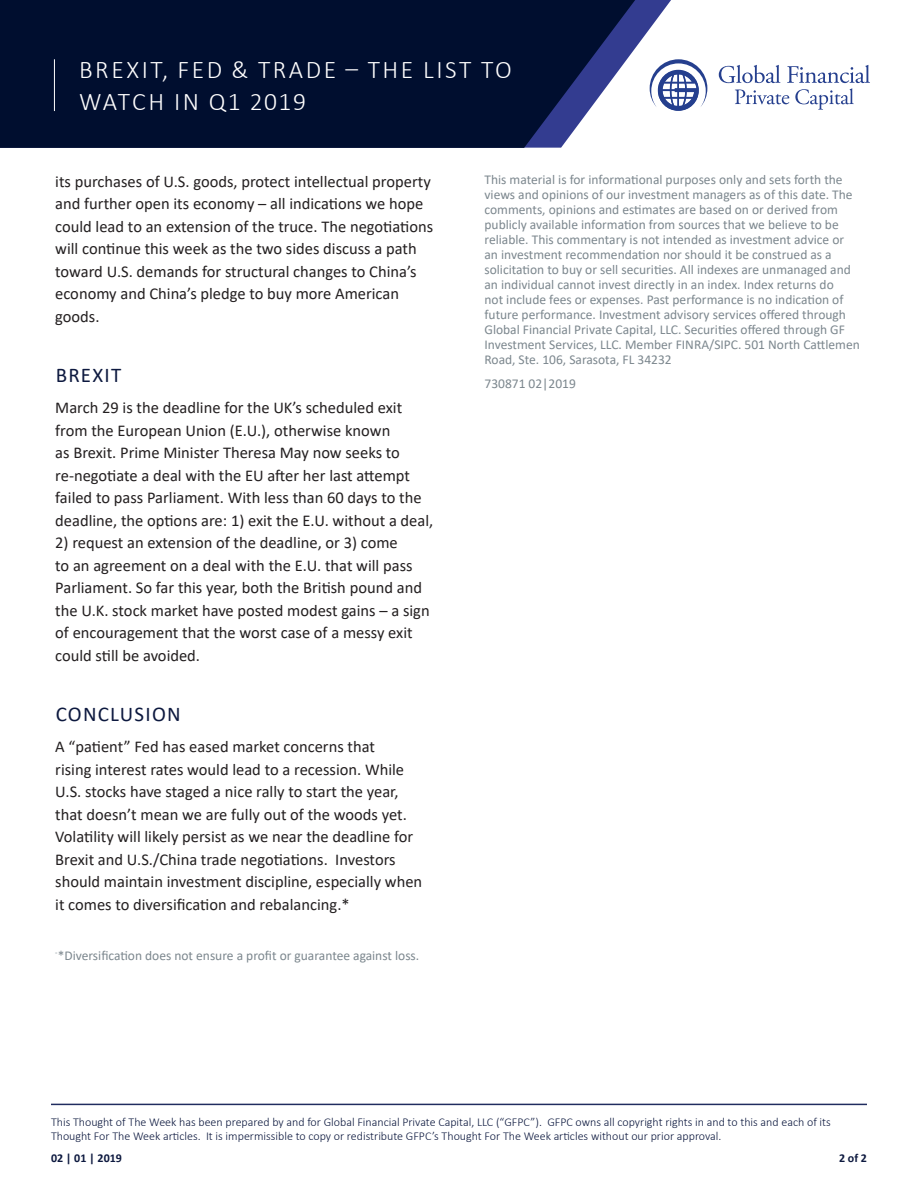
<style>
.page{position:relative;width:918px;height:1188px;background:#fff}
.page>*{position:absolute;margin:0;border:0;box-sizing:border-box;transform-origin:0 0}
.t1{font:300 25.5px/31.5px "Calibri";letter-spacing:.1em;color:#fff}
.Blue_Heading_Caps{font:21px "Calibri";letter-spacing:.06em;color:#0d193f}
.Blue_Heading_Caps-2{font:16.5px/22.5px "Calibri";color:#231f20}
.Grey_Body_Copy_10pt{font:13.5px/15px "Calibri";color:#7c878e}
.Blue_Heading_Caps-3{font:13.5px "Calibri";color:#7c878e}
.t2{font:300 12px/13.5px "Calibri";color:#0d193f}
.t3{font:700 12px "Calibri";color:#0d193f}
</style>
<div class="page">
<svg style="left:636px;top:0;width:35px;height:92px"></svg>
<svg style="left:0;top:0;width:636px;height:148px;background:#0c1a3c"></svg>
<svg style="left:650px;top:59px;width:57px;height:52px"></svg>
<svg style="left:719px;top:65px;width:151px;height:45px"></svg>
<hr style="left:54px;top:59px;width:1px;height:52px;background:#fff">
<hr style="left:51px;top:1104px;width:816px;height:1px;background:#202c5f">
<h1 class="t1" style="left:79px;top:54px;width:434px">BREXIT, FED &amp; TRADE – THE LIST TO<br>WATCH IN Q1 2019</h1>
<p class="Blue_Heading_Caps-2" style="left:55px;top:170px;width:379px">its purchases of U.S. goods, protect intellectual property and further open its economy – all indications we hope could lead to an extension of the truce. The negotiations will continue this week as the two sides discuss a path toward U.S. demands for structural changes to China’s economy and China’s pledge to buy more American goods.</p>
<p class="Blue_Heading_Caps" style="left:56px;top:361px;width:67px">BREXIT</p>
<p class="Blue_Heading_Caps-2" style="left:55px;top:396px;width:380px">March 29 is the deadline for the UK’s scheduled exit from the European Union (E.U.), otherwise known<br>as Brexit. Prime Minister Theresa May now seeks to re-negotiate a deal with the EU after her last attempt failed to pass Parliament. With less than 60 days to the deadline, the options are: 1) exit the E.U. without a deal,</p>
<p class="Blue_Heading_Caps-2" style="left:55px;top:531px;width:376px">2) request an extension of the deadline, or 3) come<br>to an agreement on a deal with the E.U. that will pass Parliament. So far this year, both the British pound and the U.K. stock market have posted modest gains – a sign of encouragement that the worst case of a messy exit could still be avoided.</p>
<p class="Blue_Heading_Caps" style="left:56px;top:700px;width:127px">CONCLUSION</p>
<p class="Blue_Heading_Caps-2" style="left:55px;top:735px;width:369px">A “patient” Fed has eased market concerns that<br>rising interest rates would lead to a recession. While U.S. stocks have staged a nice rally to start the year, that doesn’t mean we are fully out of the woods yet.<br>Volatility will likely persist as we near the deadline for Brexit and U.S./China trade negotiations. Investors should maintain investment discipline, especially when it comes to diversification and rebalancing.*</p>
<p class="Blue_Heading_Caps-3" style="left:55px;top:946px;width:366px"><sup>-</sup>*Diversification does not ensure a profit or guarantee against loss.</p>
<p class="Grey_Body_Copy_10pt" style="left:485px;top:172px;width:377px">This material is for informational purposes only and sets forth the views and opinions of our investment managers as of this date. The comments, opinions and estimates are based on or derived from publicly available information from sources that we believe to be reliable. This commentary is not intended as investment advice or an investment recommendation nor should it be construed as a solicitation to buy or sell securities. All indexes are unmanaged and an individual cannot invest directly in an index. Index returns do<br>not include fees or expenses. Past performance is no indication of future performance. Investment advisory services offered through Global Financial Private Capital, LLC. Securities offered through GF Investment Services, LLC. Member FINRA/SIPC. 501 North Cattlemen Road, Ste. 106, Sarasota, FL 34232</p>
<p class="Grey_Body_Copy_10pt" style="left:485px;top:375px;width:93px">730871 02|2019</p>
<p class="t2" style="left:51px;top:1115px;width:781px">This Thought of The Week has been prepared by and for Global Financial Private Capital, LLC (“GFPC”). GFPC owns all copyright rights in and to this and each of its<br>Thought For The Week articles. It is impermissible to copy or redistribute GFPC’s Thought For The Week articles without our prior approval.</p>
<p class="t3" style="left:51px;top:1149px;width:72px">02 | 01 | 2019</p>
<p class="t3" style="left:839px;top:1149px;width:29px">2 of 2</p>
</div>
